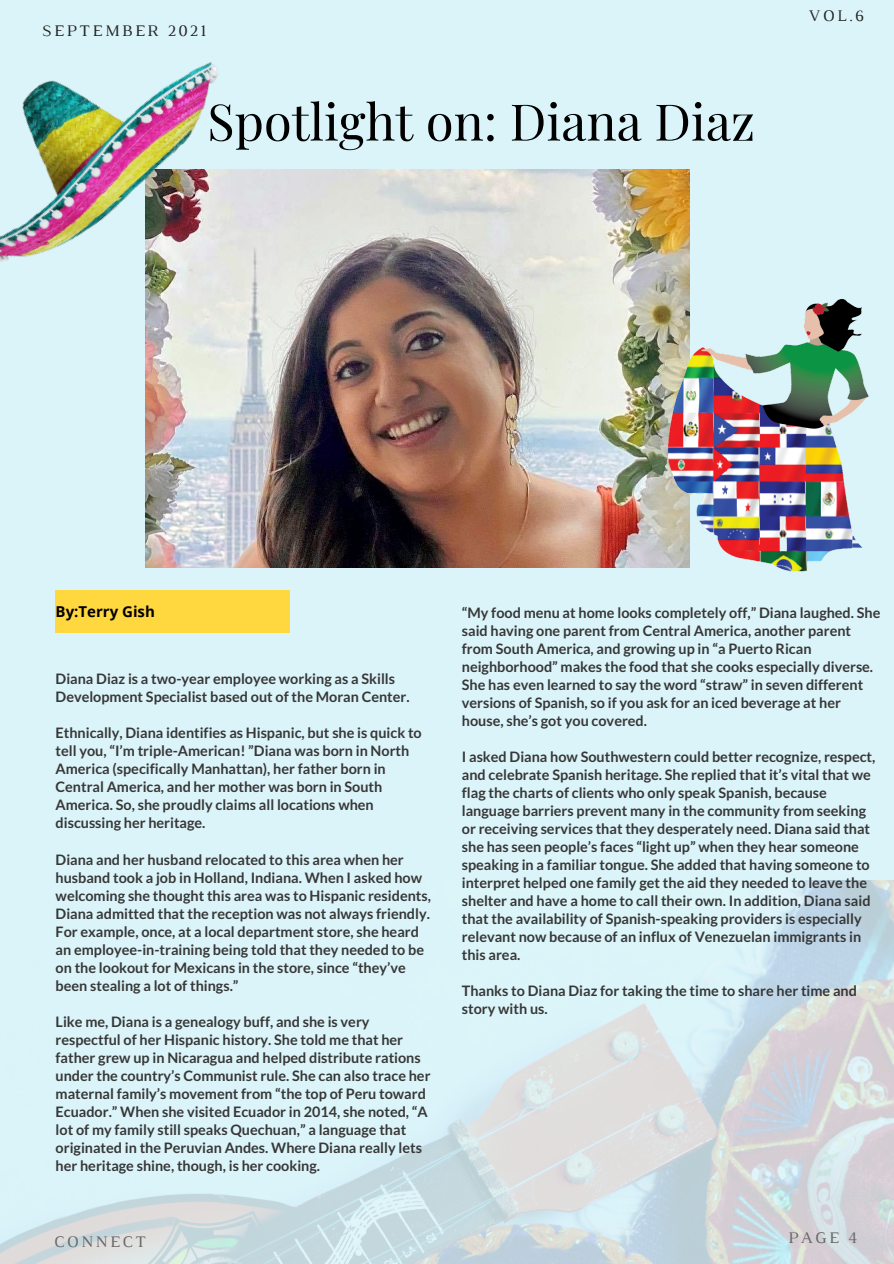
<style>
.page{position:relative;width:894px;height:1264px;background:#fff}
.page>*{position:absolute;margin:0;border:0;box-sizing:border-box;transform-origin:0 0}
.t1{font:50.55px "Playfair Display";color:#000}
.t2{font:16.5px "Luthier";letter-spacing:.14em;color:#222}
.t3{font:16.5px "Luthier";letter-spacing:.14em;color:#666}
.t4{font:700 15px "Open Sans";color:#000}
.t5{font:700 14.4px/18px "Lato";color:#373737}
</style>
<div class="page">
<div style="left:0;top:0;width:893px;height:1263px;background:#dbf4f9"></div>
<img style="left:145px;top:170px;width:544px;height:397px">
<img style="left:639px;top:247px;width:230px;height:325px">
<img style="left:0;top:880px;width:893px;height:383px">
<img style="left:0;top:62px;width:262px;height:256px">
<div style="left:56px;top:590px;width:234px;height:42px;background:#ffd840"></div>
<p class="t2" style="left:42px;top:25px;width:165px">SEPTEMBER 2021</p>
<p class="t1" style="left:207px;top:86px;width:549px">Spotlight on: Diana Diaz</p>
<p class="t2" style="left:808px;top:10px;width:57px">VOL.6</p>
<p class="t4" style="left:56px;top:600px;width:101px">By:Terry Gish</p>
<p class="t5" style="left:56px;top:669px;width:355px">Diana Diaz is a two-year employee working as a Skills<br>Development Specialist based out of the Moran Center.</p>
<p class="t5" style="left:56px;top:723px;width:367px">Ethnically, Diana identifies as Hispanic, but she is quick to tell you, “I’m triple-American! ”Diana was born in North America (specifically Manhattan), her father born in Central America, and her mother was born in South America. So, she proudly claims all locations when discussing her heritage.</p>
<p class="t5" style="left:56px;top:850px;width:377px">Diana and her husband relocated to this area when her husband took a job in Holland, Indiana. When I asked how welcoming she thought this area was to Hispanic residents, Diana admitted that the reception was not always friendly.<br>For example, once, at a local department store, she heard an employee-in-training being told that they needed to be on the lookout for Mexicans in the store, since “they’ve been stealing a lot of things.”</p>
<p class="t5" style="left:56px;top:1012px;width:376px">Like me, Diana is a genealogy buff, and she is very respectful of her Hispanic history. She told me that her father grew up in Nicaragua and helped distribute rations under the country’s Communist rule. She can also trace her maternal family’s movement from “the top of Peru toward Ecuador.” When she visited Ecuador in 2014, she noted, “A lot of my family still speaks Quechuan,” a language that originated in the Peruvian Andes. Where Diana really lets her heritage shine, though, is her cooking.</p>
<p class="t5" style="left:461px;top:603px;width:420px">“My food menu at home looks completely off,” Diana laughed. She said having one parent from Central America, another parent from South America, and growing up in “a Puerto Rican neighborhood” makes the food that she cooks especially diverse.<br>She has even learned to say the word “straw” in seven different versions of Spanish, so if you ask for an iced beverage at her house, she’s got you covered.</p>
<p class="t5" style="left:461px;top:747px;width:415px">I asked Diana how Southwestern could better recognize, respect, and celebrate Spanish heritage. She replied that it’s vital that we flag the charts of clients who only speak Spanish, because language barriers prevent many in the community from seeking or receiving services that they desperately need. Diana said that she has seen people’s faces “light up” when they hear someone speaking in a familiar tongue. She added that having someone to interpret helped one family get the aid they needed to leave the shelter and have a home to call their own. In addition, Diana said that the availability of Spanish-speaking providers is especially relevant now because of an influx of Venezuelan immigrants in this area.</p>
<p class="t5" style="left:461px;top:981px;width:396px">Thanks to Diana Diaz for taking the time to share her time and story with us.</p>
<p class="t3" style="left:54px;top:1235px;width:93px">CONNECT</p>
<p class="t3" style="left:787px;top:1231px;width:71px">PAGE 4</p>
</div>
